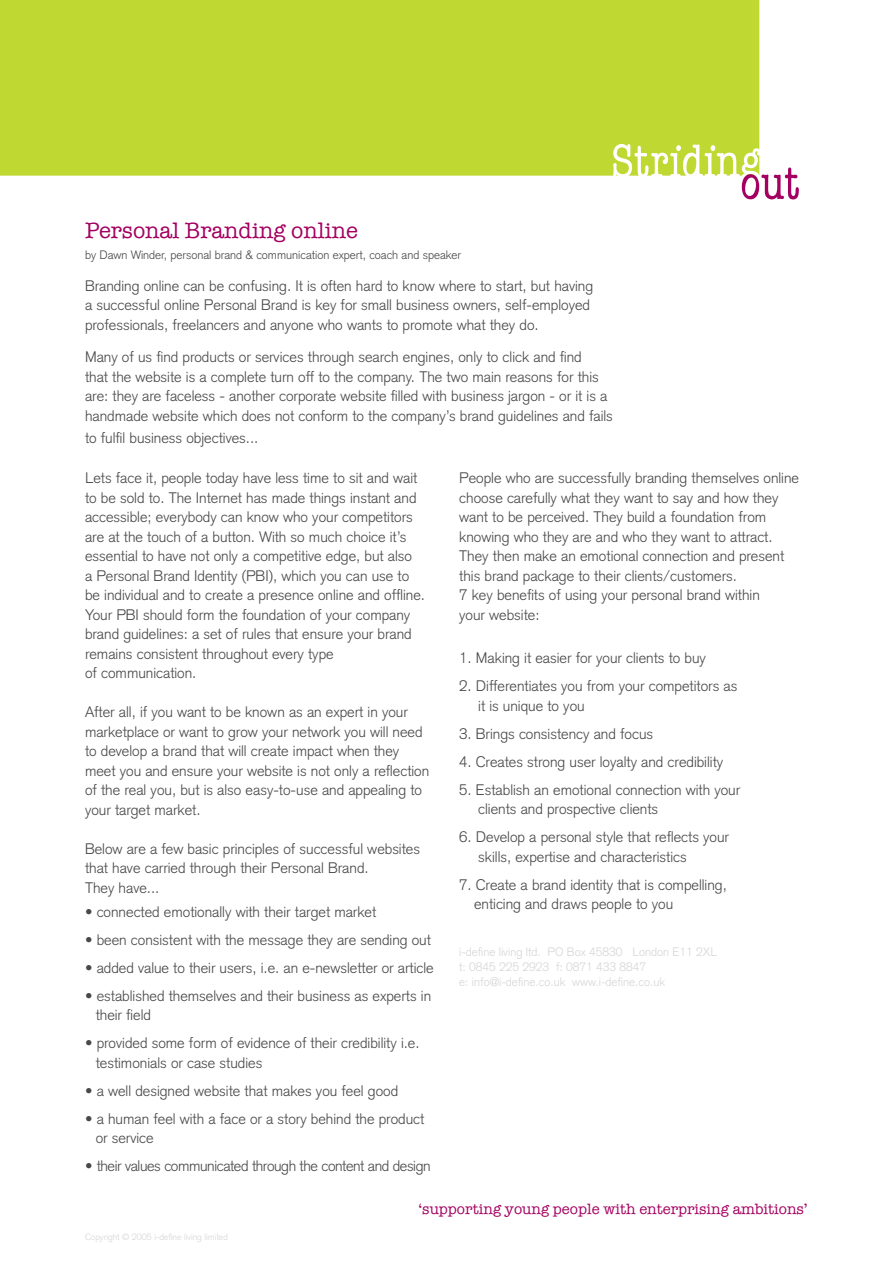
<style>
.page{position:relative;width:893px;height:1263px;background:#fff}
.page>*{position:absolute;margin:0;border:0;box-sizing:border-box;transform-origin:0 0}
.t1{font:22.5px "American Typewriter";color:#a40061}
.BODY_COPY{font:300 15px/19.5px "Akzidenz Grotesk";color:#484848}
.Bullets{font:300 15px/19.5px "Akzidenz Grotesk";color:#484848}
.Intro_text{font:300 15px/19.5px "Akzidenz Grotesk";color:#484848}
.Bullets-2{font:300 15px "Akzidenz Grotesk";letter-spacing:-.025em;color:#484848}
.t2{font:15px "American Typewriter";color:#a40061}
.BODY_COPY-2{font:300 12px "Akzidenz Grotesk";color:#d6d6d6}
.t3{font:300 12px "Akzidenz Grotesk";color:#484848}
.t4{font:300 9px "Akzidenz Grotesk";color:#d6d6d6}
</style>
<div class="page">
<div style="left:0;top:0;width:759px;height:176px;background:#bfd832"></div>
<svg style="left:613px;top:144px;width:186px;height:55px"></svg>
<p class="t1" style="left:85px;top:217px;width:274px">Personal Branding online</p>
<p class="t3" style="left:85px;top:247px;width:378px">by Dawn Winder, personal brand &amp; communication expert, coach and speaker</p>
<p class="Intro_text" style="left:85px;top:276px;width:510px">Branding online can be confusing. It is often hard to know where to start, but having a successful online Personal Brand is key for small business owners, self-employed professionals, freelancers and anyone who wants to promote what they do.</p>
<p class="Intro_text" style="left:85px;top:347px;width:529px">Many of us find products or services through search engines, only to click and find<br>that the website is a complete turn off to the company. The two main reasons for this are: they are faceless - another corporate website filled with business jargon - or it is a handmade website which does not conform to the company’s brand guidelines and fails</p>
<p class="Intro_text" style="left:85px;top:428px;width:175px">to fulfil business objectives...</p>
<p class="BODY_COPY" style="left:85px;top:468px;width:342px">Lets face it, people today have less time to sit and wait to be sold to. The Internet has made things instant and accessible; everybody can know who your competitors are at the touch of a button. With so much choice it’s essential to have not only a competitive edge, but also<br>a Personal Brand Identity (PBI), which you can use to be individual and to create a presence online and offline.<br>Your PBI should form the foundation of your company brand guidelines: a set of rules that ensure your brand remains consistent throughout every type<br>of communication.</p>
<p class="BODY_COPY" style="left:85px;top:702px;width:346px">After all, if you want to be known as an expert in your marketplace or want to grow your network you will need to develop a brand that will create impact when they meet you and ensure your website is not only a reflection of the real you, but is also easy-to-use and appealing to your target market.</p>
<p class="BODY_COPY" style="left:85px;top:839px;width:337px">Below are a few basic principles of successful websites that have carried through their Personal Brand.</p>
<p class="BODY_COPY" style="left:85px;top:878px;width:76px">They have...</p>
<p class="Bullets" style="left:85px;top:902px;width:293px">• connected emotionally with their target market</p>
<p class="Bullets" style="left:85px;top:930px;width:347px">• been consistent with the message they are sending out</p>
<p class="Bullets" style="left:85px;top:958px;width:350px">• added value to their users, i.e. an e-newsletter or article</p>
<p class="Bullets" style="left:96px;top:986px;width:337px;text-indent:-11px">• established themselves and their business as experts in their field</p>
<p class="Bullets" style="left:96px;top:1033px;width:325px;text-indent:-11px">• provided some form of evidence of their credibility i.e. testimonials or case studies</p>
<p class="Bullets" style="left:85px;top:1081px;width:315px">• a well designed website that makes you feel good</p>
<p class="Bullets" style="left:96px;top:1109px;width:330px;text-indent:-11px">• a human feel with a face or a story behind the product or service</p>
<p class="Bullets-2" style="left:85px;top:1157px;width:347px">• their values communicated through the content and design</p>
<p class="BODY_COPY" style="left:459px;top:468px;width:341px">People who are successfully branding themselves online choose carefully what they want to say and how they want to be perceived. They build a foundation from knowing who they are and who they want to attract.<br>They then make an emotional connection and present this brand package to their clients/customers.</p>
<p class="BODY_COPY" style="left:459px;top:585px;width:302px">7 key benefits of using your personal brand within your website:</p>
<p class="Bullets" style="left:459px;top:648px;width:248px">1. Making it easier for your clients to buy</p>
<p class="Bullets" style="left:478px;top:676px;width:261px;text-indent:-19px">2. Differentiates you from your competitors as it is unique to you</p>
<p class="Bullets" style="left:459px;top:724px;width:195px">3. Brings consistency and focus</p>
<p class="Bullets" style="left:459px;top:752px;width:265px">4. Creates strong user loyalty and credibility</p>
<p class="Bullets" style="left:478px;top:780px;width:263px;text-indent:-19px">5. Establish an emotional connection with your clients and prospective clients</p>
<p class="Bullets" style="left:478px;top:827px;width:252px;text-indent:-19px">6. Develop a personal style that reflects your skills, expertise and characteristics</p>
<p class="Bullets" style="left:474px;top:875px;width:254px;text-indent:-15px">7. Create a brand identity that is compelling, enticing and draws people to you</p>
<p class="BODY_COPY-2" style="left:459px;top:945px;width:259px">i-define living ltd. PO Box 45830 London E11 2XL</p>
<p class="BODY_COPY-2" style="left:459px;top:960px;width:189px">t: 0845 225 2923 f: 0871 433 8847</p>
<p class="BODY_COPY-2" style="left:459px;top:975px;width:207px">e: info@i-define.co.uk www.i-define.co.uk</p>
<p class="t4" style="left:85px;top:1231px;width:144px">Copyright © 2005 i-define living limited</p>
<p class="t2" style="left:418px;top:1200px;width:391px">‘supporting young people with enterprising ambitions’</p>
</div>
